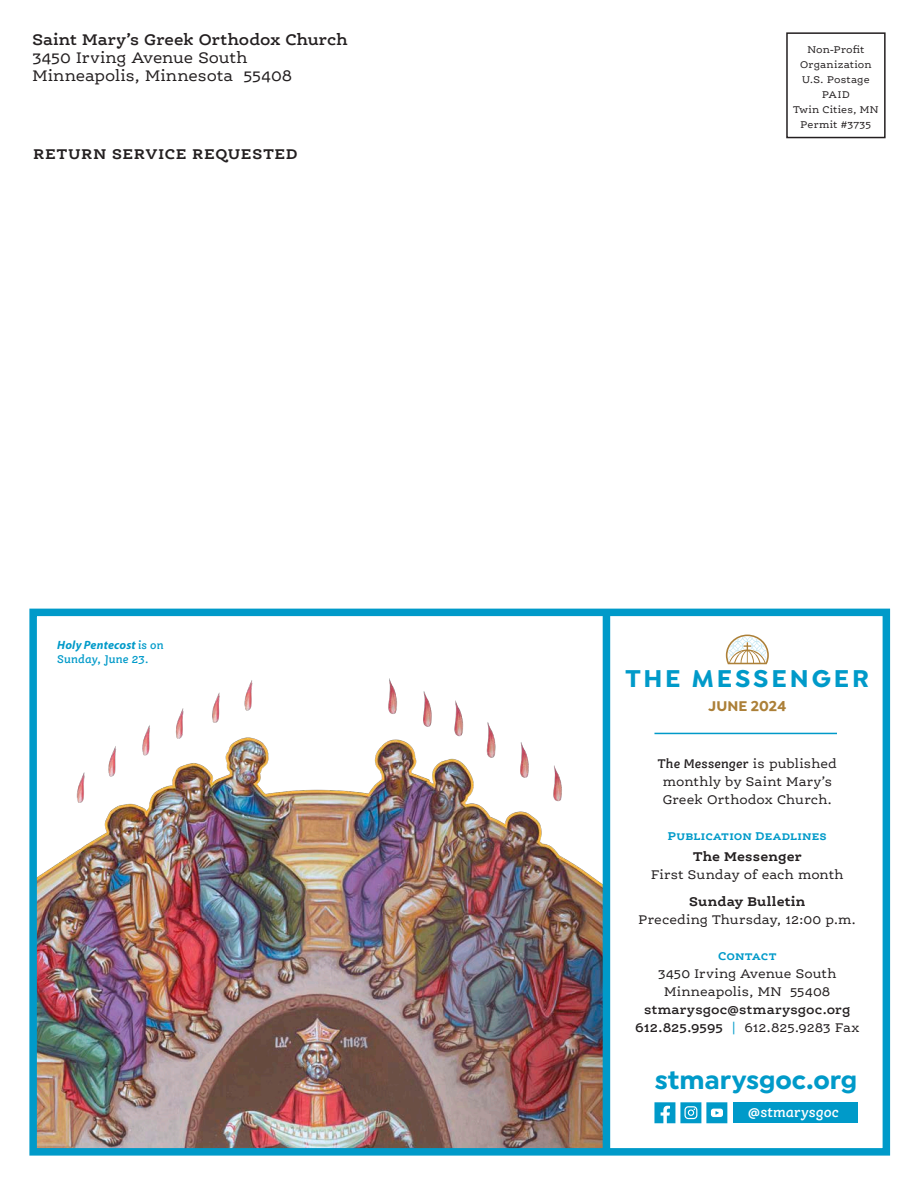
<style>
.page{position:relative;width:918px;height:1188px;background:#fff}
.page>*{position:absolute;margin:0;border:0;box-sizing:border-box;transform-origin:0 0}
.t1{font:700 26.85px "Isidora Sans";color:#009ac9}
.t2{font:700 25.95px "Isidora Sans";letter-spacing:.11em;color:#009ac9}
.t3{font:16.5px "Ernestine Pro";letter-spacing:-.005em;color:#231f20}
.t4{font:600 16.5px "Ernestine Pro";letter-spacing:.005em;color:#231f20}
.t5{font:700 15px "Ernestine Pro";letter-spacing:.06em;color:#231f20}
.t6{font:italic 600 15px "Ernestine Pro";color:#fff}
.t7{font:700 15px "Isidora Sans";letter-spacing:.01em;color:#ac8038}
.t8{font:13.5px "Ernestine Pro";letter-spacing:.005em;color:#231f20}
.t9{font:700 13.5px "Ernestine Pro";letter-spacing:.01em;color:#231f20}
.t10{font:600 13.5px "Ernestine Pro";color:#231f20}
.t11{font:italic 600 13.5px "Ernestine Pro";letter-spacing:.01em;color:#231f20}
.Headlines{font:italic 600 12px/14.4px "Ernestine Pro";letter-spacing:.01em;color:#009ac9}
.t12{font:700 12px "Ernestine Pro";letter-spacing:.01em;color:#009ac9}
.t13{font:10.5px "Ernestine Pro";letter-spacing:.015em;color:#231f20}
.s1{font-family:"Myriad Pro";font-weight:700}
.s2{font-weight:400;font-style:normal}
.s3{font-weight:600}
.s4{color:#009ac9}
</style>
<div class="page">
<img style="left:31px;top:608px;width:575px;height:539px">
<div style="left:29px;top:609px;width:861px;height:547px;border:8px solid #009ac9"></div>
<div style="left:603px;top:609px;width:7px;height:544px;background:#009ac9"></div>
<div style="left:786px;top:32px;width:100px;height:106px;border:2px solid #231f20"></div>
<svg style="left:726px;top:635px;width:43px;height:29px"></svg>
<hr style="left:654px;top:733px;width:183px;height:1px;background:#009ac9">
<div style="left:733px;top:1102px;width:125px;height:21px;background:#009ac9"></div>
<svg style="left:654px;top:1102px;width:73px;height:21px"></svg>
<p class="t4" style="left:32px;top:29px;width:317px">Saint Mary’s Greek Orthodox Church</p>
<p class="t3" style="left:32px;top:48px;width:217px">3450 Irving Avenue South</p>
<p class="t3" style="left:32px;top:66px;width:261px">Minneapolis, Minnesota 55408</p>
<p class="t5" style="left:34px;top:145px;width:265px">RETURN SERVICE REQUESTED</p>
<p class="Headlines" style="left:57px;top:637px;width:108px"><span class="s1">Holy Pentecost</span> is on<br>Sunday, June 23.</p>
<p class="t13" style="left:807px;top:43px;width:59px">Non-Profit</p>
<p class="t13" style="left:800px;top:58px;width:73px">Organization</p>
<p class="t13" style="left:802px;top:73px;width:69px">U.S. Postage</p>
<p class="t13" style="left:822px;top:88px;width:29px">PAID</p>
<p class="t13" style="left:793px;top:103px;width:87px">Twin Cities, MN</p>
<p class="t13" style="left:801px;top:118px;width:72px">Permit #3735</p>
<p class="t2" style="left:626px;top:663px;width:245px">THE MESSENGER</p>
<p class="t7" style="left:708px;top:697px;width:80px">JUNE 2024</p>
<p class="t11" style="left:658px;top:755px;width:181px">The Messenger <span class="s2">is published</span></p>
<p class="t8" style="left:663px;top:774px;width:171px">monthly by Saint Mary’s</p>
<p class="t8" style="left:663px;top:792px;width:171px">Greek Orthodox Church.</p>
<p class="t12" style="left:668px;top:828px;width:160px">Publication Deadlines</p>
<p class="t9" style="left:693px;top:848px;width:110px">The Messenger</p>
<p class="t8" style="left:651px;top:867px;width:194px">First Sunday of each month</p>
<p class="t9" style="left:689px;top:893px;width:118px">Sunday Bulletin</p>
<p class="t8" style="left:639px;top:912px;width:219px">Preceding Thursday, 12:00 p.m.</p>
<p class="t12" style="left:718px;top:948px;width:60px">Contact</p>
<p class="t8" style="left:658px;top:966px;width:180px">3450 Irving Avenue South</p>
<p class="t8" style="left:664px;top:984px;width:168px">Minneapolis, MN 55408</p>
<p class="t10" style="left:644px;top:1001px;width:208px">stmarysgoc@stmarysgoc.org</p>
<p class="t8" style="left:635px;top:1020px;width:226px"><span class="s3">612.825.9595</span> <span class="s4">|</span> 612.825.9283 Fax</p>
<p class="t1" style="left:655px;top:1064px;width:204px">stmarysgoc.org</p>
<p class="t6" style="left:748px;top:1103px;width:93px">@stmarysgoc</p>
</div>
